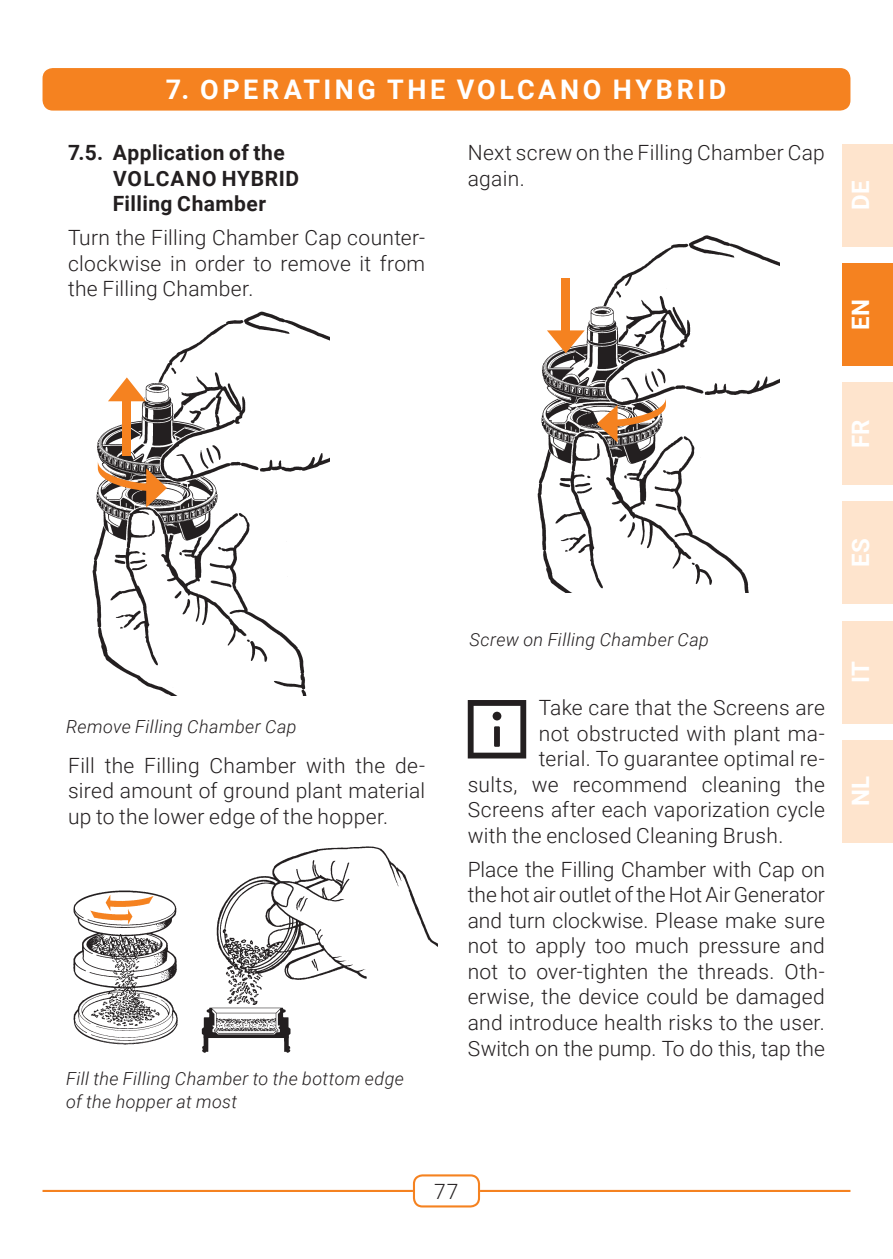
<style>
.page{position:relative;width:893px;height:1259px;background:#fff}
.page>*{position:absolute;margin:0;border:0;box-sizing:border-box;transform-origin:0 0}
.t1{font:700 27px "Roboto";letter-spacing:.135em;color:#fff}
.t2{font:700 24px "Roboto";letter-spacing:.02em;color:#fff}
.t3{font:300 21px/25.5px "Roboto";letter-spacing:.015em;color:#231f20;text-align:justify}
.t4{font:700 21px/25.5px "Roboto";letter-spacing:.02em;color:#231f20}
.t5{font:italic 300 18px/22.8px "Roboto";letter-spacing:.02em;color:#231f20}
</style>
<div class="page">
<div style="left:413px;top:1174px;width:67px;height:33px;border:2px solid #f58220;border-radius:9px"></div>
<hr style="left:43px;top:1190px;width:370px;height:2px;background:#f58220">
<hr style="left:480px;top:1190px;width:370px;height:2px;background:#f58220">
<div style="left:43px;top:68px;width:807px;height:43px;background:#f58220;border-radius:10px"></div>
<img style="left:73px;top:890px;width:105px;height:155px">
<img style="left:89px;top:895px;width:66px;height:30px">
<img style="left:201px;top:846px;width:237px;height:207px">
<svg style="left:468px;top:700px;width:58px;height:58px"></svg>
<div style="left:494px;top:726px;width:6px;height:21px;background:#231f20"></div>
<div style="left:493px;top:711px;width:8px;height:9px;background:#231f20;border-radius:50%"></div>
<img style="left:92px;top:311px;width:238px;height:385px">
<svg style="left:98px;top:461px;width:69px;height:46px"></svg>
<svg style="left:108px;top:377px;width:38px;height:24px"></svg>
<div style="left:123px;top:398px;width:8px;height:58px;background:#f58220"></div>
<img style="left:537px;top:235px;width:242px;height:358px">
<svg style="left:597px;top:398px;width:69px;height:44px"></svg>
<svg style="left:547px;top:330px;width:38px;height:23px"></svg>
<div style="left:562px;top:278px;width:8px;height:55px;background:#f58220"></div>
<svg style="left:842px;top:144px;width:51px;height:1px"></svg>
<svg style="left:842px;top:263px;width:51px;height:1px"></svg>
<svg style="left:842px;top:382px;width:51px;height:1px"></svg>
<svg style="left:842px;top:501px;width:51px;height:1px"></svg>
<div style="left:840px;top:619px;width:53px;height:106px;background:linear-gradient(to right,#fee4cd,#fee4cd)"></div>
<div style="left:840px;top:738px;width:53px;height:106px;background:linear-gradient(to right,#fee4cd,#fee4cd)"></div>
<div style="left:842px;top:145px;width:51px;height:102px;background:#fee4cd"></div>
<div style="left:842px;top:264px;width:51px;height:102px;background:#f58220"></div>
<div style="left:842px;top:383px;width:51px;height:102px;background:#fee4cd"></div>
<div style="left:842px;top:502px;width:51px;height:102px;background:#fee4cd"></div>
<div style="left:842px;top:621px;width:51px;height:102px;background:#fee4cd"></div>
<div style="left:842px;top:740px;width:51px;height:102px;background:#fee4cd"></div>
<p class="t1" style="left:166px;top:70px;width:562px">7. OPERATING THE VOLCANO HYBRID</p>
<p class="t4" style="left:113px;top:139px;width:188px;text-indent:-45px">7.5. Application of the<br>VOLCANO HYBRID<br>Filling Chamber</p>
<p class="t3" style="left:68px;top:224px;width:359px">Turn the Filling Chamber Cap counter&shy;clockwise in order to remove it from the Filling Chamber.</p>
<p class="t3" style="left:468px;top:139px;width:359px">Next screw on the Filling Chamber Cap again.</p>
<p class="t2" style="left:844px;top:210px;width:31px;rotate:-90deg">DE</p>
<p class="t2" style="left:844px;top:330px;width:33px;rotate:-90deg">EN</p>
<p class="t2" style="left:844px;top:448px;width:30px;rotate:-90deg">FR</p>
<p class="t5" style="left:66px;top:715px;width:232px">Remove Filling Chamber Cap</p>
<p class="t3" style="left:68px;top:752px;width:359px">Fill the Filling Chamber with the de&shy;sired amount of ground plant material up to the lower edge of the hopper.</p>
<p class="t5" style="left:66px;top:1066px;width:339px">Fill the Filling Chamber to the bottom edge of the hopper at most</p>
<p class="t5" style="left:469px;top:628px;width:241px">Screw on Filling Chamber Cap</p>
<p class="t3" style="left:539px;top:694px;width:287px">Take care that the Screens are</p>
<p class="t3" style="left:539px;top:720px;width:287px">not obstructed with plant ma-</p>
<p class="t3" style="left:539px;top:745px;width:287px">terial. To guarantee optimal re-</p>
<p class="t3" style="left:468px;top:771px;width:359px">sults, we recommend cleaning the</p>
<p class="t3" style="left:468px;top:796px;width:359px">Screens after each vaporization cycle</p>
<p class="t3" style="left:468px;top:822px;width:317px">with the enclosed Cleaning Brush.</p>
<p class="t3" style="left:468px;top:856px;width:359px">Place the Filling Chamber with Cap on the hot air outlet of the Hot Air Generator and turn clockwise. Please make sure not to apply too much pressure and not to over-tighten the threads. Oth&shy;erwise, the device could be damaged and introduce health risks to the user.<br>Switch on the pump. To do this, tap the</p>
<p class="t2" style="left:844px;top:567px;width:30px;rotate:-90deg">ES</p>
<p class="t2" style="left:844px;top:683px;width:24px;rotate:-90deg">IT</p>
<p class="t2" style="left:844px;top:806px;width:32px;rotate:-90deg">NL</p>
<p class="t3" style="left:434px;top:1177px;width:26px">77</p>
</div>
